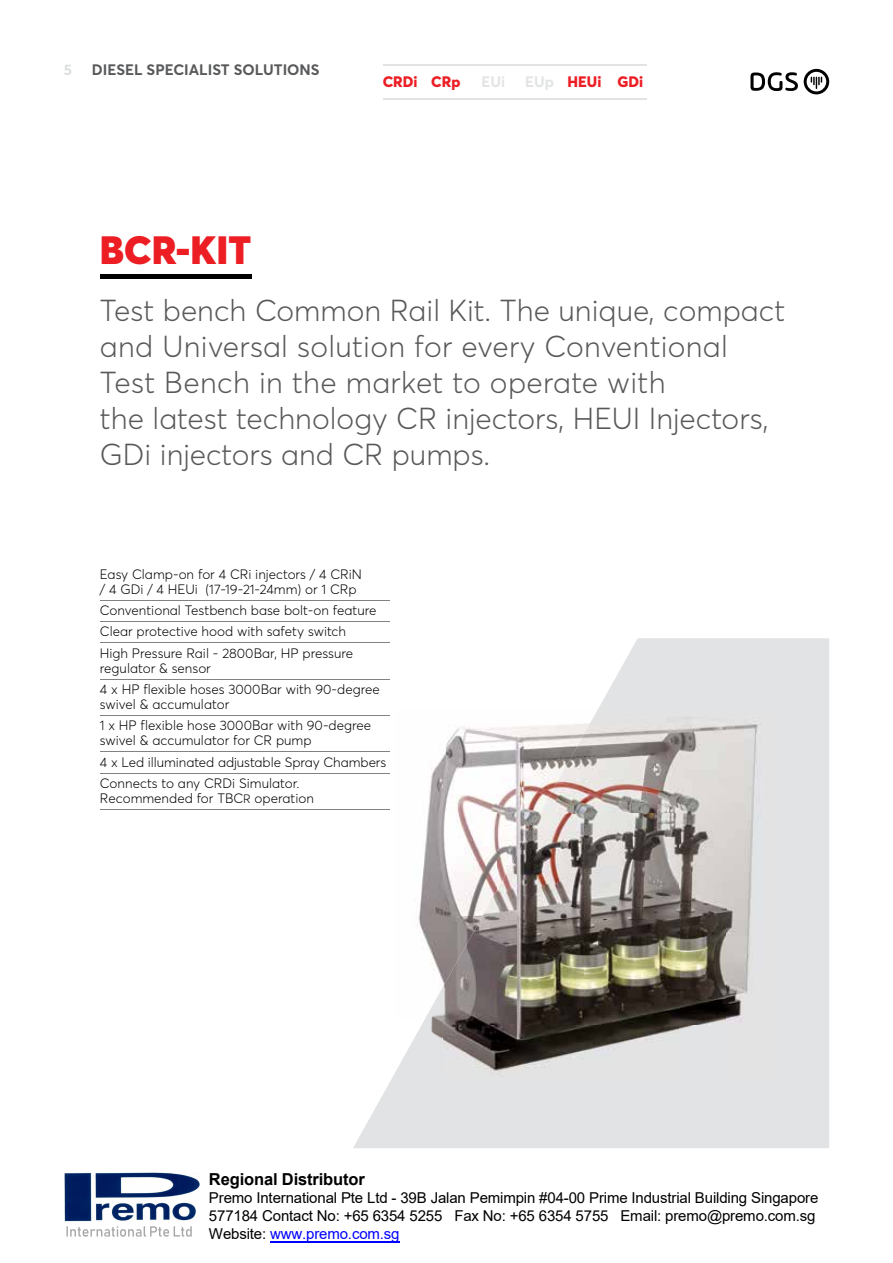
<style>
.page{position:relative;width:893px;height:1263px;background:#fff}
.page>*{position:absolute;margin:0;border:0;box-sizing:border-box;transform-origin:0 0}
.t1{font:900 39px "Averta";color:#ed1d24}
.t2{font:300 30px/36px "Averta";color:#58595b}
.t3{font:700 16.5px "Arial";letter-spacing:-.01em;color:#000}
.t4{font:15px/18px "Arial";letter-spacing:-.01em;color:#000}
.t5{font:700 15px "Averta";color:#58595b}
.t6{font:800 15px "Averta";color:#ed1d24}
.t7{font:700 15px "Averta";color:#e2e3e4}
.t8{font:700 15px "Averta";color:#dcddde}
.t9{font:300 13.5px/21.5px "Averta";color:#000}
.s1{font-weight:700;color:#e2e3e4}
.s2{font-size:12px}
.s3{color:#00f}
</style>
<div class="page">
<hr style="left:383px;top:64px;width:263px;height:1px;background:#e2e3e4">
<hr style="left:383px;top:98px;width:263px;height:1px;background:#e2e3e4">
<svg style="left:804px;top:69px;width:25px;height:25px"></svg>
<svg style="left:750px;top:72px;width:48px;height:19px"></svg>
<hr style="left:100px;top:275px;width:151px;height:4px;background:#000">
<svg style="left:353px;top:638px;width:476px;height:510px;fill:#e2e3e4"></svg>
<hr style="left:100px;top:600px;width:290px;height:1px;background:#808285">
<hr style="left:100px;top:621px;width:290px;height:1px;background:#808285">
<hr style="left:100px;top:643px;width:290px;height:1px;background:#808285">
<hr style="left:100px;top:679px;width:290px;height:1px;background:#808285">
<hr style="left:100px;top:715px;width:290px;height:1px;background:#808285">
<hr style="left:100px;top:752px;width:290px;height:1px;background:#808285">
<hr style="left:100px;top:773px;width:290px;height:1px;background:#808285">
<hr style="left:100px;top:809px;width:290px;height:1px;background:#808285">
<img style="left:396px;top:708px;width:143px;height:104px">
<img style="left:396px;top:812px;width:101px;height:104px">
<img style="left:497px;top:812px;width:42px;height:2px">
<img style="left:396px;top:916px;width:47px;height:71px">
<img style="left:539px;top:708px;width:188px;height:106px">
<img style="left:727px;top:708px;width:47px;height:370px">
<img style="left:490px;top:814px;width:237px;height:264px">
<img style="left:443px;top:902px;width:47px;height:176px">
<img style="left:396px;top:987px;width:47px;height:91px">
<hr style="left:270px;top:1241px;width:130px;height:2px;background:#00f">
<img style="left:64px;top:1172px;width:136px;height:65px">
<p class="t8" style="left:64px;top:61px;width:10px">5</p>
<p class="t5" style="left:92px;top:61px;width:229px">DIESEL SPECIALIST SOLUTIONS</p>
<p class="t6" style="left:383px;top:72px;width:79px">CRDi CRp</p>
<p class="t7" style="left:481px;top:72px;width:25px">EUi</p>
<p class="t6" style="left:525px;top:72px;width:120px"><span class="s1">EUp</span> HEUi GDi</p>
<h1 class="t1" style="left:100px;top:225px;width:153px">BCR-KIT</h1>
<h2 class="t2" style="left:100px;top:292px;width:687px">Test bench Common Rail Kit. The unique, compact and Universal solution for every Conventional Test Bench in the market to operate with<br>the latest technology CR injectors, HEUI Injectors, GDi injectors and CR pumps.</h2>
<p class="t9" style="left:100px;top:566px;width:263px;line-height:15px">Easy Clamp-on for 4 CRi injectors / 4 CRiN / 4 GDi / 4 HEUi (17-19-21-24mm) or 1 CRp</p>
<p class="t9" style="left:100px;top:599px;width:278px">Conventional Testbench base bolt-on feature<br>Clear protective hood with safety switch<br>High Pressure Rail - 2800Bar, HP pressure</p>
<p class="t9" style="left:100px;top:657px;width:281px">regulator &amp; sensor<br>4 x HP flexible hoses 3000Bar with 90-degree</p>
<p class="t9" style="left:100px;top:693px;width:273px">swivel &amp; accumulator<br>1 x HP flexible hose 3000Bar with 90-degree</p>
<p class="t9" style="left:100px;top:730px;width:288px">swivel &amp; accumulator for CR pump<br>4 x Led illuminated adjustable Spray Chambers<br>Connects to any CRDi Simulator.</p>
<p class="t9" style="left:100px;top:788px;width:216px">Recommended for TBC<span class="s2">R</span> operation</p>
<p class="t3" style="left:209px;top:1167px;width:157px">Regional Distributor</p>
<p class="t4" style="left:209px;top:1189px;width:611px">Premo International Pte Ltd - 39B Jalan Pemimpin #04-00 Prime Industrial Building Singapore<br>577184 Contact No: +65 6354 5255 Fax No: +65 6354 5755 Email: premo@premo.com.sg<br>Website: <span class="s3">www.premo.com.sg</span></p>
</div>
